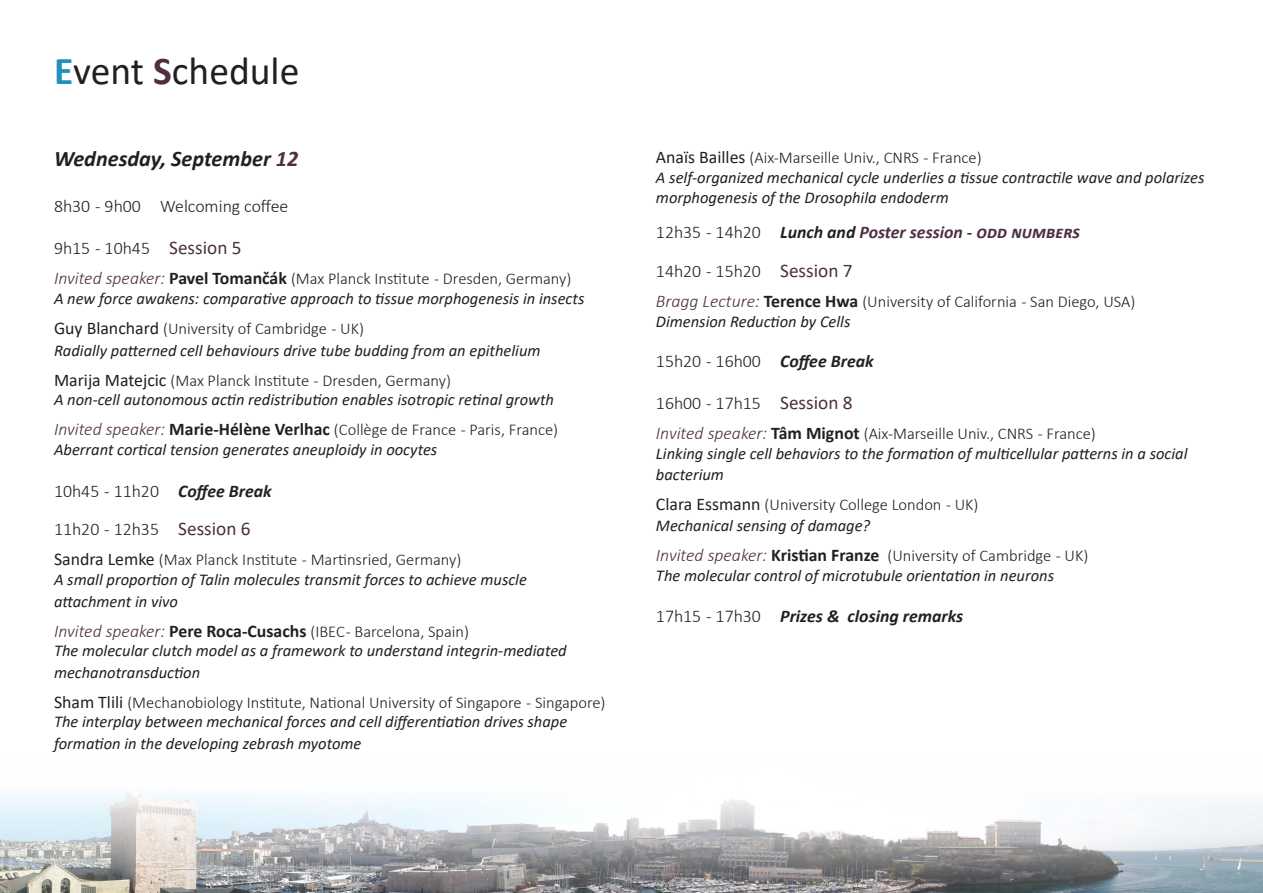
<style>
.page{position:relative;width:1263px;height:893px;background:#fff}
.page>*{position:absolute;margin:0;border:0;box-sizing:border-box;transform-origin:0 0}
.t1{font:39.6px "Calibri";color:#231f20}
.t2{font:italic 700 22.2px "Calibri";color:#231f20}
.t3{font:300 17.85px "Calibri";color:#231f20}
.t4{font:italic 700 17.85px "Calibri";color:#4d3043}
.t5{font:italic 700 17.85px "Calibri";color:#231f20}
.t6{font:italic 16.5px/21.3px "Calibri";color:#231f20}
.t7{font:300 16.5px/19.8px "Calibri";color:#231f20}
.s1{font-weight:700;color:#2290bc}
.s2{font-weight:700;color:#4d3043}
.s3{color:#4d3043}
.s4{font-weight:400;font-size:19.35px;color:#4d3043}
.s5{font-style:italic;font-size:17.85px;color:#4d3043}
.s6{font-weight:700;font-size:17.85px}
.s7{font-weight:400;font-size:17.85px}
.s8{font-weight:700;font-style:italic}
.s9{font-weight:300;font-style:normal;color:#231f20}
.s10{color:#231f20}
.s11{font-weight:400;font-style:italic}
.s12{font-weight:300;font-style:normal}
</style>
<div class="page">
<img style="left:0;top:793px;width:1263px;height:100px">
<p class="t1" style="left:54px;top:43px;width:247px"><span class="s1">E</span>vent <span class="s2">S</span>chedule</p>
<p class="t2" style="left:54px;top:143px;width:246px">Wednesday, September <span class="s3">12</span></p>
<p class="t3" style="left:54px;top:195px;width:236px">8h30 - 9h00 Welcoming coffee</p>
<p class="t3" style="left:54px;top:237px;width:189px">9h15 - 10h45 <span class="s4">Session 5</span></p>
<p class="t7" style="left:54px;top:269px;width:519px"><span class="s5">Invited speaker:</span> <span class="s6">Pavel Tomančák</span> (Max Planck Institute - Dresden, Germany)</p>
<p class="t6" style="left:54px;top:287px;width:532px">A new force awakens: comparative approach to tissue morphogenesis in insects</p>
<p class="t7" style="left:54px;top:319px;width:311px"><span class="s7">Guy Blanchard</span> (University of Cambridge - UK)</p>
<p class="t6" style="left:54px;top:339px;width:488px">Radially patterned cell behaviours drive tube budding from an epithelium</p>
<p class="t7" style="left:54px;top:370px;width:398px"><span class="s7">Marija Matejcic</span> (Max Planck Institute - Dresden, Germany)</p>
<p class="t6" style="left:54px;top:389px;width:501px">A non-cell autonomous actin redistribution enables isotropic retinal growth</p>
<p class="t7" style="left:54px;top:420px;width:506px"><span class="s5">Invited speaker:</span> <span class="s6">Marie-Hélène Verlhac</span> (Collège de France - Paris, France)</p>
<p class="t6" style="left:54px;top:438px;width:385px">Aberrant cortical tension generates aneuploidy in oocytes</p>
<p class="t3" style="left:54px;top:480px;width:219px">10h45 - 11h20 <span class="s8">Coffee Break</span></p>
<p class="t3" style="left:54px;top:518px;width:198px">11h20 - 12h35 <span class="s4">Session 6</span></p>
<p class="t7" style="left:54px;top:550px;width:409px"><span class="s7">Sandra Lemke</span> (Max Planck Institute - Martinsried, Germany)</p>
<p class="t6" style="left:54px;top:568px;width:474px">A small proportion of Talin molecules transmit forces to achieve muscle attachment in vivo</p>
<p class="t7" style="left:54px;top:621px;width:417px"><span class="s5">Invited speaker:</span> <span class="s6">Pere Roca-Cusachs</span> (IBEC - Barcelona, Spain)</p>
<p class="t6" style="left:54px;top:639px;width:514px">The molecular clutch model as a framework to understand integrin-mediated mechanotransduction</p>
<p class="t7" style="left:54px;top:692px;width:553px"><span class="s7">Sham Tlili</span> (Mechanobiology Institute, National University of Singapore - Singapore)</p>
<p class="t6" style="left:54px;top:711px;width:515px">The interplay between mechanical forces and cell differentiation drives shape formation in the developing zebrash myotome</p>
<p class="t7" style="left:656px;top:148px;width:327px"><span class="s7">Anaïs Bailles</span> (Aix-Marseille Univ., CNRS - France)</p>
<p class="t6" style="left:656px;top:167px;width:550px;line-height:19.8px">A self-organized mechanical cycle underlies a tissue contractile wave and polarizes morphogenesis of the Drosophila endoderm</p>
<p class="t4" style="left:656px;top:219px;width:426px"><span class="s9">12h35 - 14h20</span> <span class="s10">Lunch and</span> Poster session - odd numbers</p>
<p class="t3" style="left:656px;top:260px;width:198px">14h20 - 15h20 <span class="s4">Session 7</span></p>
<p class="t7" style="left:656px;top:291px;width:481px"><span class="s5">Bragg Lecture:</span> <span class="s6">Terence Hwa</span> (University of California - San Diego, USA)<br><span class="s11">Dimension Reduction by Cells</span></p>
<p class="t3" style="left:656px;top:350px;width:219px">15h20 - 16h00 <span class="s8">Coffee Break</span></p>
<p class="t3" style="left:656px;top:392px;width:198px">16h00 - 17h15 <span class="s4">Session 8</span></p>
<p class="t7" style="left:656px;top:423px;width:441px"><span class="s5">Invited speaker:</span> <span class="s6">Tâm Mignot</span> (Aix-Marseille Univ., CNRS - France)</p>
<p class="t6" style="left:656px;top:442px;width:533px">Linking single cell behaviors to the formation of multicellular patterns in a social bacterium</p>
<p class="t7" style="left:656px;top:494px;width:324px"><span class="s7">Clara Essmann</span> (University College London - UK)</p>
<p class="t6" style="left:656px;top:514px;width:216px">Mechanical sensing of damage?</p>
<p class="t7" style="left:656px;top:546px;width:434px"><span class="s5">Invited speaker:</span> <span class="s6">Kristian Franze</span> (University of Cambridge - UK)</p>
<p class="t6" style="left:656px;top:564px;width:400px">The molecular control of microtubule orientation in neurons</p>
<p class="t5" style="left:656px;top:604px;width:309px"><span class="s12">17h15 - 17h30</span> Prizes &amp; closing remarks</p>
</div>
